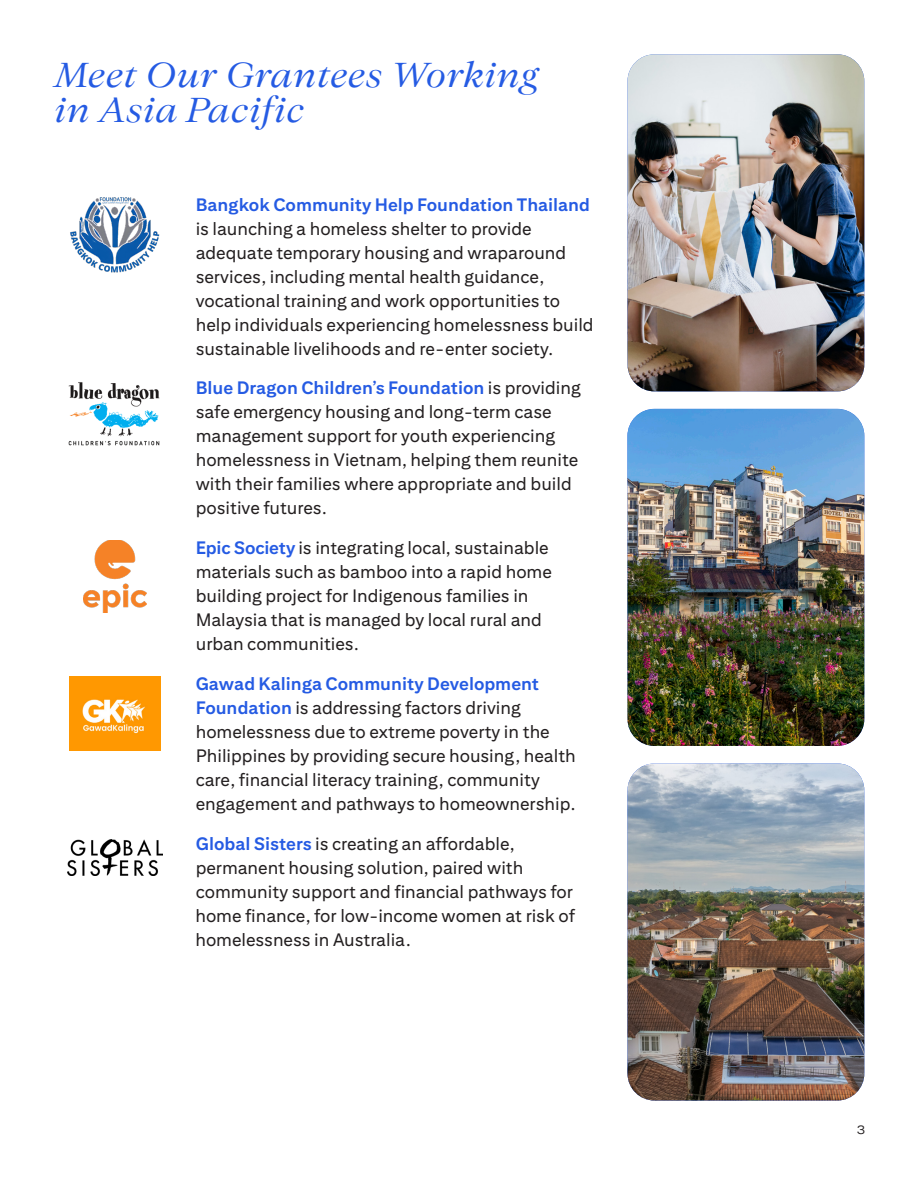
<style>
.page{position:relative;width:918px;height:1188px;background:#fff}
.page>*{position:absolute;margin:0;border:0;box-sizing:border-box;transform-origin:0 0}
.t1{font:italic 34.5px/34.5px "Citi Serif Display";color:#255be3}
.t2{font:18px/24px "Citi Sans Text";color:#231f20}
.t3{font:12px "Citi Sans Display";color:#231f20}
.s1{font-weight:700;color:#255be3}
</style>
<div class="page">
<img style="left:627px;top:54px;width:237px;height:337px">
<img style="left:627px;top:409px;width:237px;height:337px">
<img style="left:627px;top:763px;width:237px;height:338px">
<img style="left:70px;top:197px;width:90px;height:76px">
<img style="left:68px;top:382px;width:92px;height:64px">
<img style="left:67px;top:840px;width:95px;height:35px">
<img style="left:83px;top:540px;width:63px;height:73px">
<img style="left:69px;top:677px;width:91px;height:74px">
<p class="t1" style="left:54px;top:57px;width:486px">Meet Our Grantees Working in Asia Pacific</p>
<p class="t2" style="left:196px;top:192px;width:399px"><span class="s1">Bangkok Community Help Foundation Thailand </span>is launching a homeless shelter to provide adequate temporary housing and wraparound services, including mental health guidance, vocational training and work opportunities to help individuals experiencing homelessness build sustainable livelihoods and re-enter society.</p>
<p class="t2" style="left:196px;top:376px;width:387px"><span class="s1">Blue Dragon Children’s Foundation</span> is providing safe emergency housing and long-term case management support for youth experiencing homelessness in Vietnam, helping them reunite with their families where appropriate and build positive futures.</p>
<p class="t2" style="left:196px;top:536px;width:358px"><span class="s1">Epic Society</span> is integrating local, sustainable materials such as bamboo into a rapid home building project for Indigenous families in Malaysia that is managed by local rural and urban communities.</p>
<p class="t2" style="left:196px;top:671px;width:382px"><span class="s1">Gawad Kalinga Community Development Foundation</span> is addressing factors driving homelessness due to extreme poverty in the Philippines by providing secure housing, health care, financial literacy training, community engagement and pathways to homeownership.</p>
<p class="t2" style="left:195px;top:831px;width:381px"><span class="s1">Global Sisters</span> is creating an affordable, permanent housing solution, paired with community support and financial pathways for home finance, for low-income women at risk of homelessness in Australia.</p>
<p class="t3" style="left:857px;top:1122px;width:10px">3</p>
</div>
